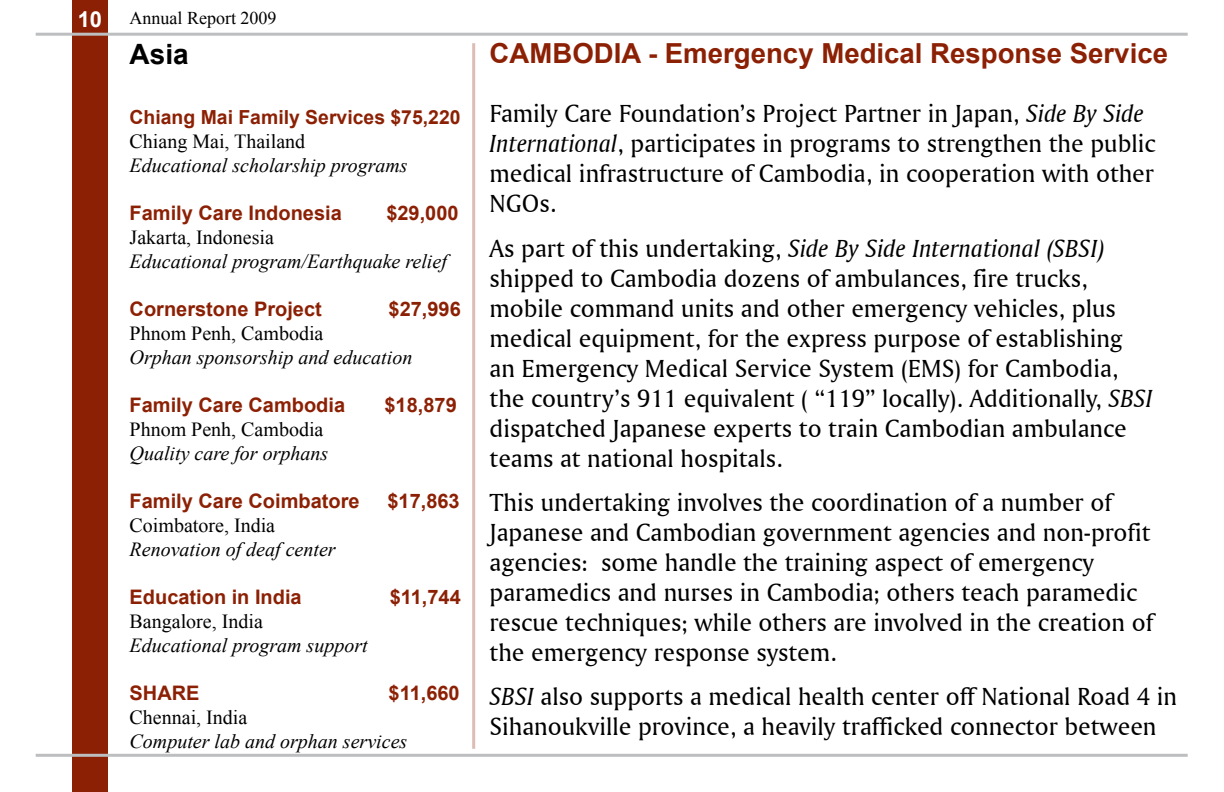
<style>
.page{position:relative;width:1224px;height:792px;background:#fff}
.page>*{position:absolute;margin:0;border:0;box-sizing:border-box;transform-origin:0 0}
.t1{font:700 28px "Arial";color:#000}
.t2{font:700 27.6px "Arial";color:#8c2004}
.t3{font:26px/30px "Amerigo BT Roman A";color:#000}
.t4{font:26px "Amerigo BT Italic A";color:#000}
.t5{font:italic 20px "Times New Roman";color:#000}
.t6{font:700 20px "Arial";color:#8c2004}
.t7{font:20px "Times New Roman";color:#000}
.t8{font:700 19.4px "Arial";color:#8c2004}
.t9{font:18px "Times New Roman";color:#000}
.s1{font-family:"Arial";font-weight:700;font-size:22px;color:#fff}
.s2{font-family:"Amerigo BT Italic A"}
.s3{font-family:"Amerigo BT Roman A"}
</style>
<div class="page">
<div style="left:72px;top:0;width:36px;height:792px;background:#8c2004"></div>
<hr style="left:36px;top:33px;width:1152px;height:3px;background:#bcbec0">
<hr style="left:36px;top:754px;width:1152px;height:3px;background:#bcbec0">
<hr style="left:472px;top:43px;width:3px;height:706px;background:#dcbcb4">
<p class="t9" style="left:78px;top:5px;width:200px"><span class="s1">10</span> Annual Report 2009</p>
<p class="t1" style="left:130px;top:35px;width:61px">Asia</p>
<p class="t8" style="left:130px;top:104px;width:333px">Chiang Mai Family Services $75,220</p>
<p class="t7" style="left:130px;top:127px;width:177px">Chiang Mai, Thailand</p>
<p class="t5" style="left:130px;top:151px;width:280px">Educational scholarship programs</p>
<p class="t6" style="left:130px;top:199px;width:214px">Family Care Indonesia</p>
<p class="t6" style="left:386px;top:199px;width:74px">$29,000</p>
<p class="t7" style="left:130px;top:223px;width:146px">Jakarta, Indonesia</p>
<p class="t5" style="left:130px;top:247px;width:319px">Educational program/Earthquake relief</p>
<p class="t6" style="left:130px;top:295px;width:194px">Cornerstone Project</p>
<p class="t6" style="left:389px;top:295px;width:74px">$27,996</p>
<p class="t7" style="left:130px;top:319px;width:195px">Phnom Penh, Cambodia</p>
<p class="t5" style="left:130px;top:343px;width:284px">Orphan sponsorship and education</p>
<p class="t6" style="left:130px;top:391px;width:217px">Family Care Cambodia</p>
<p class="t6" style="left:385px;top:391px;width:74px">$18,879</p>
<p class="t7" style="left:130px;top:415px;width:195px">Phnom Penh, Cambodia</p>
<p class="t5" style="left:130px;top:439px;width:200px">Quality care for orphans</p>
<p class="t6" style="left:130px;top:487px;width:232px">Family Care Coimbatore</p>
<p class="t6" style="left:387px;top:487px;width:74px">$17,863</p>
<p class="t7" style="left:130px;top:511px;width:147px">Coimbatore, India</p>
<p class="t5" style="left:130px;top:535px;width:208px">Renovation of deaf center</p>
<p class="t6" style="left:130px;top:583px;width:174px">Education in India</p>
<p class="t6" style="left:390px;top:583px;width:73px">$11,744</p>
<p class="t7" style="left:130px;top:607px;width:135px">Bangalore, India</p>
<p class="t5" style="left:130px;top:631px;width:240px">Educational program support</p>
<p class="t6" style="left:130px;top:679px;width:72px">SHARE</p>
<p class="t6" style="left:389px;top:679px;width:73px">$11,660</p>
<p class="t7" style="left:130px;top:703px;width:119px">Chennai, India</p>
<p class="t5" style="left:130px;top:727px;width:279px">Computer lab and orphan services</p>
<p class="t2" style="left:490px;top:35px;width:680px">CAMBODIA - Emergency Medical Response Service</p>
<p class="t3" style="left:490px;top:98px;width:667px">Family Care Foundation’s Project Partner in Japan, <span class="s2">Side By Side International</span>, participates in programs to strengthen the public medical infrastructure of Cambodia, in cooperation with other NGOs.</p>
<p class="t4" style="left:490px;top:232px;width:616px"><span class="s3">As part of this undertaking,</span> Side By Side International (SBSI)</p>
<p class="t3" style="left:490px;top:262px;width:665px">shipped to Cambodia dozens of ambulances, fire trucks, mobile command units and other emergency vehicles, plus medical equipment, for the express purpose of establishing an Emergency Medical Service System (EMS) for Cambodia, the country’s 911 equivalent ( “119” locally). Additionally, <span class="s2">SBSI </span>dispatched Japanese experts to train Cambodian ambulance teams at national hospitals.</p>
<p class="t3" style="left:490px;top:487px;width:665px">This undertaking involves the coordination of a number of Japanese and Cambodian government agencies and non-profit agencies: some handle the training aspect of emergency paramedics and nurses in Cambodia; others teach paramedic rescue techniques; while others are involved in the creation of the emergency response system.</p>
<p class="t3" style="left:490px;top:681px;width:689px"><span class="s2">SBSI</span> also supports a medical health center off National Road 4 in<br>Sihanoukville province, a heavily trafficked connector between</p>
</div>
